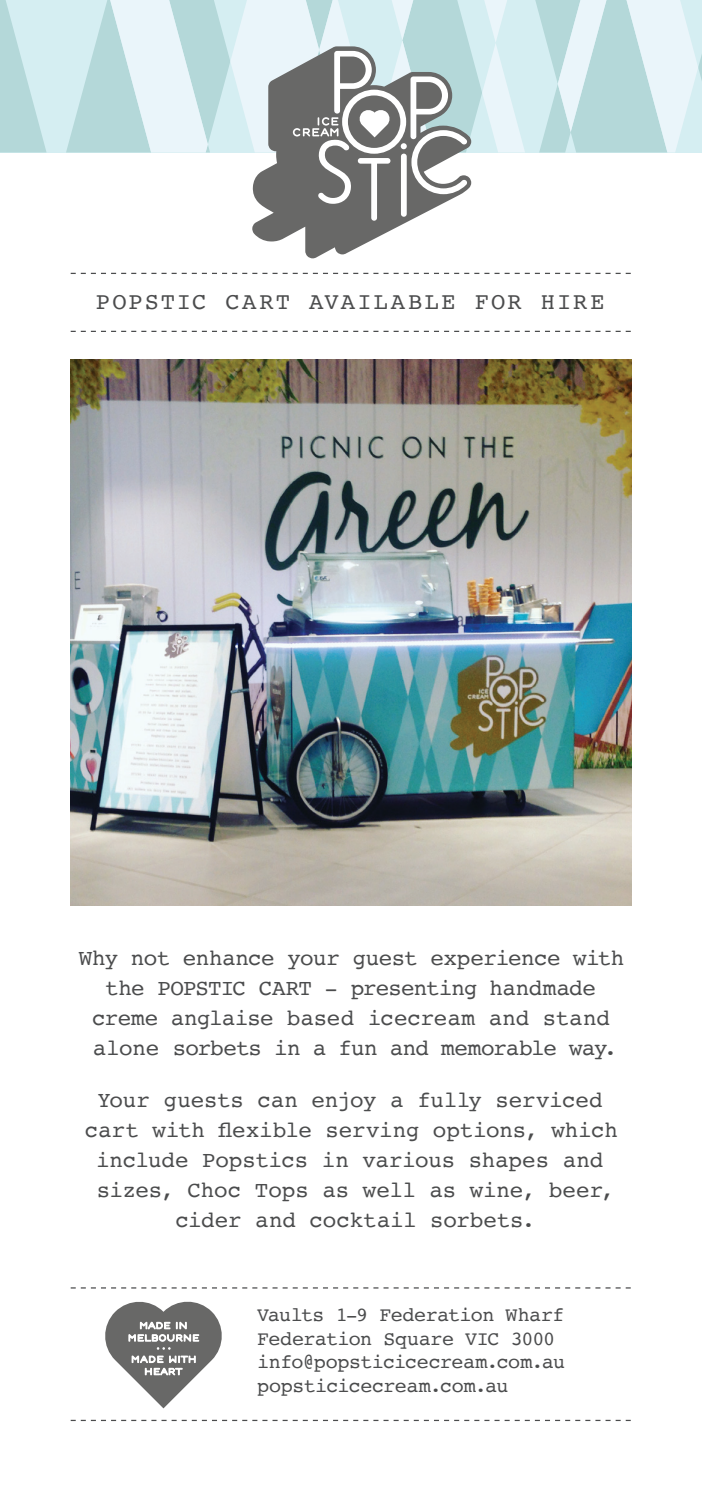
<style>
.page{position:relative;width:702px;height:1489px;background:#fff}
.page>*{position:absolute;margin:0;border:0;box-sizing:border-box;transform-origin:0 0}
.t1{font:23.75px "Courier";letter-spacing:.09em;color:#4b4c4d}
.t2{font:22.5px/30px "Courier";letter-spacing:-.015em;color:#4b4c4d;text-align:center}
.t3{font:20px/23.8px "Courier";letter-spacing:-.025em;color:#4b4c4d}
</style>
<div class="page">
<img style="left:71px;top:359px;width:560px;height:546px">
<svg style="left:105px;top:1301px;width:117px;height:107px"></svg>
<div style="left:0;top:0;width:702px;height:152px;background:#d5eef2"></div>
<svg style="left:252px;top:221px;width:157px;height:37px;fill:#686867"></svg>
<svg style="left:71px;top:273px;width:560px;height:1px"></svg>
<svg style="left:71px;top:331px;width:560px;height:1px"></svg>
<svg style="left:71px;top:1287px;width:560px;height:1px"></svg>
<svg style="left:71px;top:1419px;width:560px;height:1px"></svg>
<svg style="left:0;top:0;width:46px;height:152px"></svg>
<svg style="left:66px;top:0;width:636px;height:221px"></svg>
<p class="t1" style="left:96px;top:283px;width:510px">POPSTIC CART AVAILABLE FOR HIRE</p>
<p class="t2" style="left:79px;top:942px;width:547px">Why not enhance your guest experience with the POPSTIC CART - presenting handmade creme anglaise based icecream and stand alone sorbets in a fun and memorable way.</p>
<p class="t2" style="left:85px;top:1083px;width:534px">Your guests can enjoy a fully serviced cart with flexible serving options, which include Popstics in various shapes and sizes, Choc Tops as well as wine, beer, cider and cocktail sorbets.</p>
<p class="t3" style="left:257px;top:1301px;width:309px">Vaults 1-9 Federation Wharf<br>Federation Square VIC 3000 info@popsticicecream.com.au popsticicecream.com.au</p>
</div>
